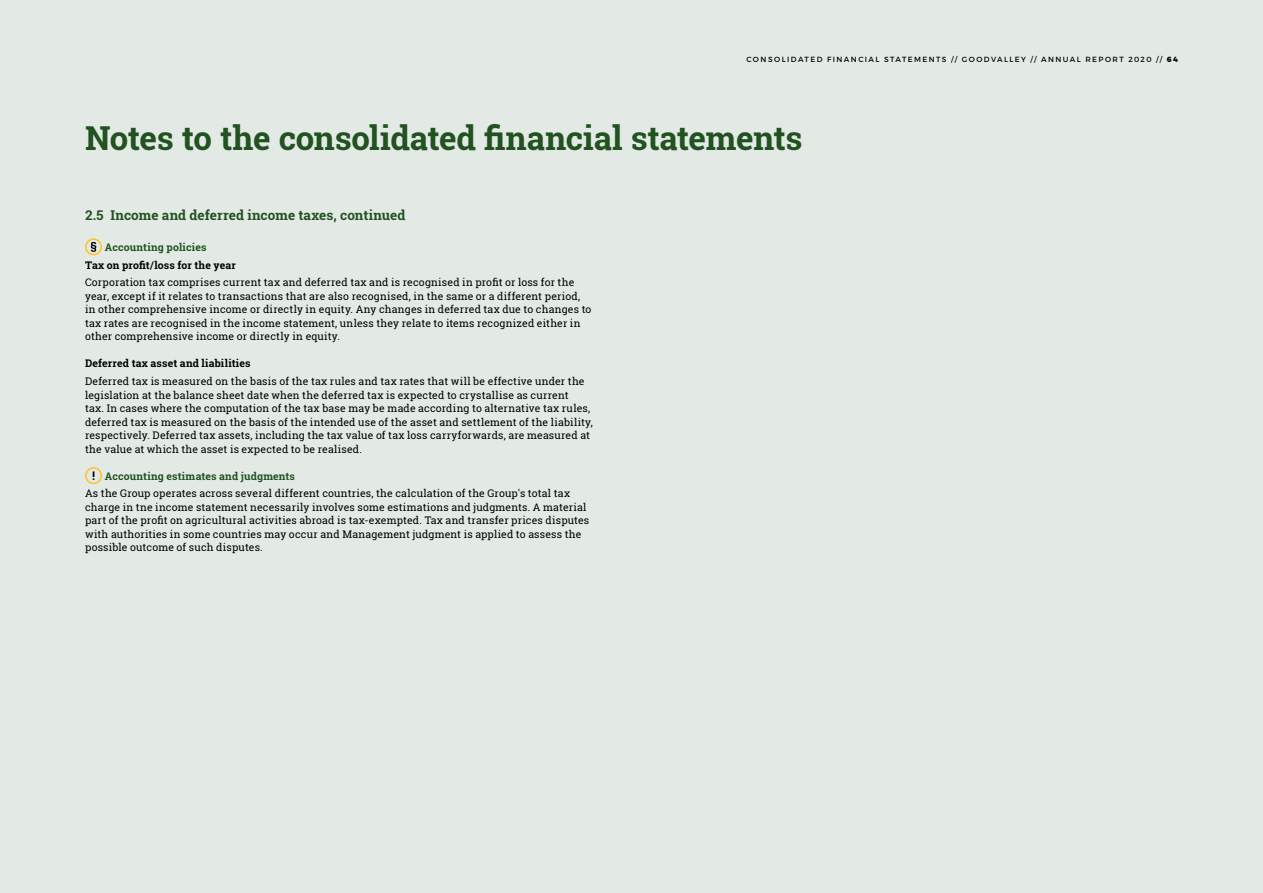
<style>
.page{position:relative;width:1263px;height:893px;background:#e3e9e5}
.page>*{position:absolute;margin:0;border:0;box-sizing:border-box;transform-origin:0 0}
.t1{font:700 33px "Roboto Slab";letter-spacing:-.01em;color:#215220}
.t2{font:700 13.5px "Roboto Slab";letter-spacing:.005em;color:#215220}
.t3{font:10.5px/13.5px "Roboto Slab";letter-spacing:.015em;color:#000}
.t4{font:700 10.5px "Roboto Slab";letter-spacing:.015em;color:#000}
.t5{font:700 10.5px "Roboto Slab";letter-spacing:.015em;color:#215220}
.t6{font:7.5px "Montserrat";letter-spacing:.19em;color:#000}
.s1{font-weight:800}
</style>
<div class="page">
<div style="left:85px;top:238px;width:17px;height:17px;border:2px solid #ffc222;border-radius:50%"></div>
<svg style="left:91px;top:242px;width:5px;height:10px"></svg>
<div style="left:85px;top:467px;width:17px;height:17px;border:2px solid #ffc222;border-radius:50%"></div>
<p class="t6" style="left:746px;top:55px;width:433px">CONSOLIDATED FINANCIAL STATEMENTS // GOODVALLEY // ANNUAL REPORT 2020 // <span class="s1">64</span></p>
<h1 class="t1" style="left:85px;top:116px;width:719px">Notes to the consolidated financial statements</h1>
<p class="t2" style="left:85px;top:206px;width:322px">2.5 Income and deferred income taxes, continued</p>
<p class="t5" style="left:105px;top:240px;width:103px">Accounting policies</p>
<p class="t4" style="left:85px;top:258px;width:152px">Tax on profit/loss for the year</p>
<p class="t3" style="left:85px;top:276px;width:508px">Corporation tax comprises current tax and deferred tax and is recognised in profit or loss for the year, except if it relates to transactions that are also recognised, in the same or a different period, in other comprehensive income or directly in equity. Any changes in deferred tax due to changes to tax rates are recognised in the income statement, unless they relate to items recognized either in other comprehensive income or directly in equity.</p>
<p class="t4" style="left:85px;top:356px;width:167px">Deferred tax asset and liabilities</p>
<p class="t3" style="left:85px;top:374px;width:509px">Deferred tax is measured on the basis of the tax rules and tax rates that will be effective under the legislation at the balance sheet date when the deferred tax is expected to crystallise as current<br>tax. In cases where the computation of the tax base may be made according to alternative tax rules, deferred tax is measured on the basis of the intended use of the asset and settlement of the liability, respectively. Deferred tax assets, including the tax value of tax loss carryforwards, are measured at the value at which the asset is expected to be realised.</p>
<p class="t5" style="left:105px;top:469px;width:192px">Accounting estimates and judgments</p>
<p class="t3" style="left:85px;top:487px;width:506px">As the Group operates across several different countries, the calculation of the Group's total tax charge in tne income statement necessarily involves some estimations and judgments. A material part of the profit on agricultural activities abroad is tax-exempted. Tax and transfer prices disputes with authorities in some countries may occur and Management judgment is applied to assess the possible outcome of such disputes.</p>
</div>
